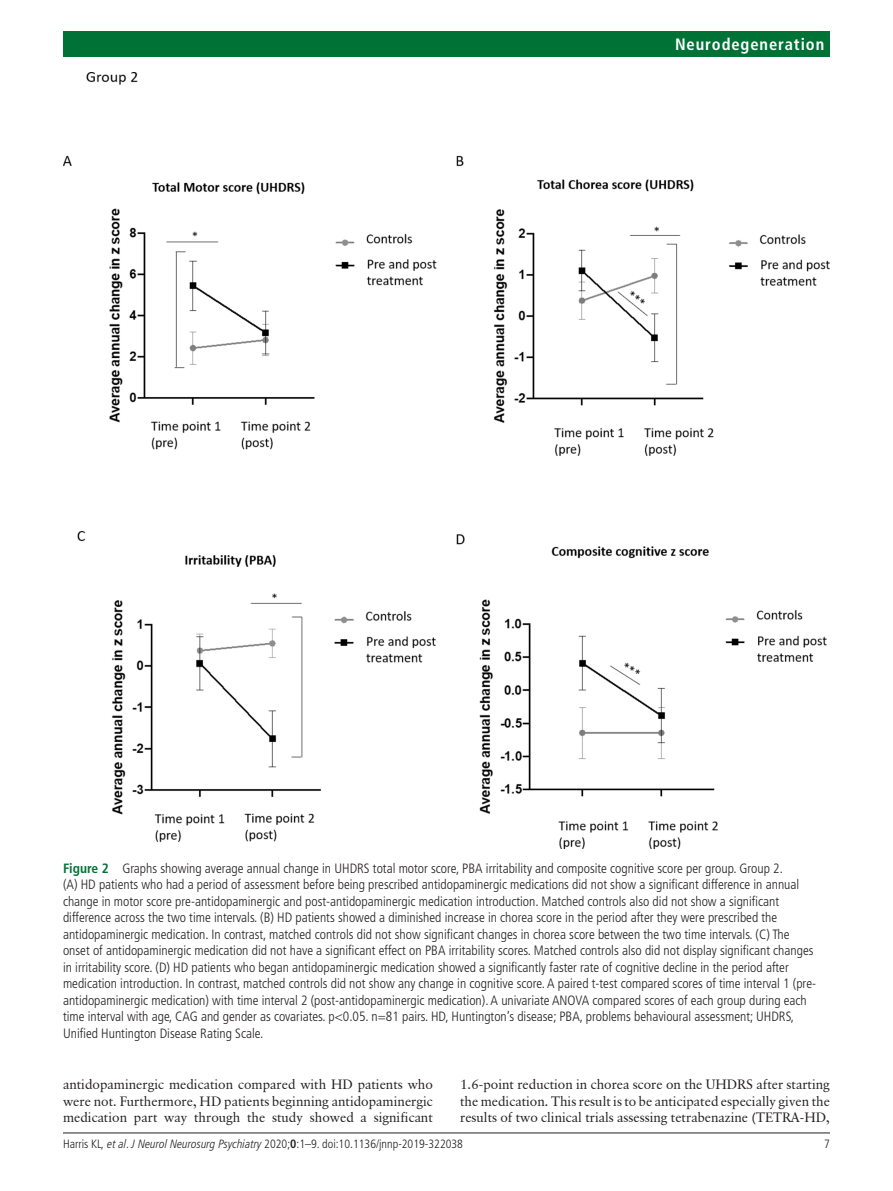
<style>
.page{position:relative;width:893px;height:1191px;background:#fff}
.page>*{position:absolute;margin:0;border:0;box-sizing:border-box;transform-origin:0 0}
.t1{font:700 condensed 16.5px "Frutiger LT Pro";letter-spacing:.055em;color:#fff}
.t2{font:300 condensed 13.5px/16.5px "Frutiger LT Pro";color:#231f20}
.t3{font:13.5px/16.5px "Classical Garamond BT";color:#231f20;text-align:justify}
.t4{font:300 condensed 12px "Frutiger LT Pro";color:#231f20}
.s1{font-weight:700;color:#007236}
.s2{font-style:italic}
.s3{font-weight:700}
</style>
<div class="page">
<hr style="left:63px;top:1132px;width:767px;height:1px;background:#231f20">
<div style="left:63px;top:31px;width:767px;height:25px;background:#007236"></div>
<img style="left:63px;top:72px;width:767px;height:776px">
<p class="t1" style="left:675px;top:34px;width:151px">Neurodegeneration</p>
<p class="t2" style="left:63px;top:860px;width:755px"><span class="s1">Figure 2</span> Graphs showing average annual change in UH DRS total motor score, PBA irritability and composite cognitive score per group. Group 2.<br>(A) H D patients who had a period of assessment before being prescribed antidopaminergic medications did not show a significant difference in annual change in motor score pre-antidopaminergic and post-antidopaminergic medication introduction. Matched controls also did not show a significant difference across the two time intervals. (B) H D patients showed a diminished increase in chorea score in the period after they were prescribed the antidopaminergic medication. I n contrast, matched controls did not show significant changes in chorea score between the two time intervals. (C) The onset of antidopaminergic medication did not have a significant effect on PBA irritability scores. Matched controls also did not display significant changes in irritability score. (D) H D patients who began antidopaminergic medication showed a significantly faster rate of cognitive decline in the period after medication introduction. I n contrast, matched controls did not show any change in cognitive score. A paired t-test compared scores of time interval 1 (pre&shy;antidopaminergic medication) with time interval 2 (post-antidopaminergic medication). A univariate AN OVA compared scores of each group during each time interval with age, CAG</p>
<p class="t2" style="left:63px;top:1008px;width:733px;text-indent:138px">and gender as covariates. p&lt;0.05. n=81 pairs. H D, H untington’s disease; PBA, problems behavioural assessment; UH DRS,<br>Unified H untington Disease Rating Scale.</p>
<p class="t3" style="left:63px;top:1076px;width:371px">antidopaminergic medication compared with HD patients who were not. Furthermore, HD patients beginning antidopaminergic medication part way through the study showed a significant</p>
<p class="t3" style="left:460px;top:1076px;width:371px">1.6-point reduction in chorea score on the UHDRS after starting the medication. This result is to be anticipated especially given the results of two clinical trials assessing tetrabenazine (TETRA-HD,</p>
<p class="t4" style="left:63px;top:1136px;width:401px">Harris KL<span class="s2">, et al</span>. <span class="s2">J Neurol Neurosurg Psychiatry</span> 2020;<span class="s3">0</span>:1–9. doi:10.1136/jnnp-2019-322038</p>
<p class="t4" style="left:824px;top:1136px;width:7px">7</p>
</div>
